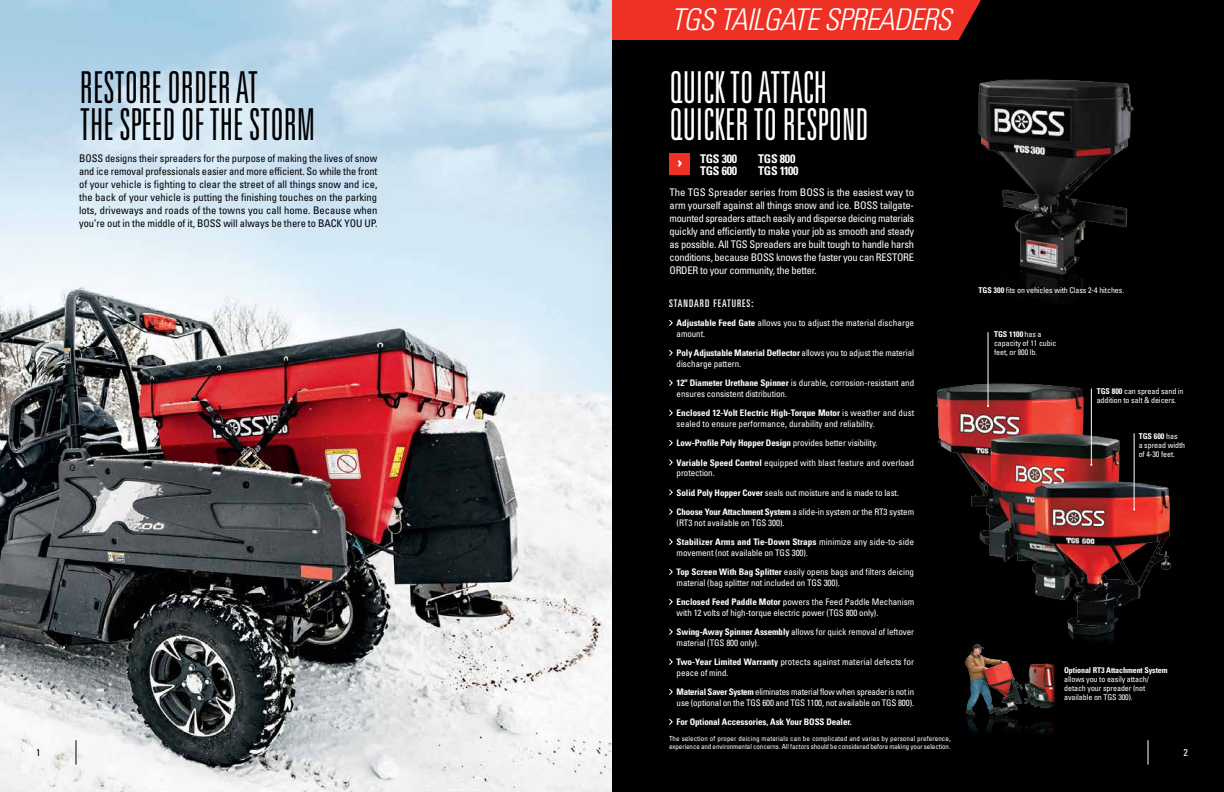
<style>
.page{position:relative;width:1224px;height:792px;background:#fff}
.page>*{position:absolute;margin:0;border:0;box-sizing:border-box;transform-origin:0 0}
.t1{font:300 ultra-condensed 44px/37px "Univers";color:#000;scale:.91 1}
.t2{font:300 ultra-condensed 44px/37px "Univers";color:#fff;scale:.91 1}
.t3{font:italic 300 condensed 30px "Univers LT Std";letter-spacing:-.025em;color:#fff}
.t4{font:700 condensed 12px/12px "Univers";letter-spacing:-.02em;color:#fff}
.t5{font:condensed 10.5px/13px "Univers";color:#000;text-align:justify}
.t6{font:condensed 10.5px/13px "Univers";letter-spacing:-.025em;color:#fff;text-align:justify}
.t7{font:ultra-condensed 10.5px "Univers";letter-spacing:.1em;color:#fff}
.t8{font:condensed 10px "Univers";color:#000}
.t9{font:condensed 10px "Univers";color:#fff}
.t10{font:condensed 9px/19.5px "Univers";letter-spacing:-.01em;color:#fff}
.t11{font:700 condensed 9px "Univers";letter-spacing:-.01em;color:#fff}
.t12{font:condensed 8px/9px "Univers";letter-spacing:-.01em;color:#fff}
.t13{font:700 condensed 8px "Univers";letter-spacing:-.01em;color:#fff}
.t14{font:condensed 7px/8px "Univers";letter-spacing:-.005em;color:#fff}
.s1{font-weight:700}
</style>
<div class="page">
<div style="left:612px;top:0;width:612px;height:792px;background:#000"></div>
<img style="left:0;top:0;width:612px;height:792px">
<div style="left:612px;top:0;width:369px;height:40px;background:#ee3124"></div>
<div style="left:670px;top:153px;width:20px;height:22px;background:#ee3124"></div>
<svg style="left:677px;top:160px;width:5px;height:7px"></svg>
<img style="left:978px;top:79px;width:156px;height:222px">
<svg style="left:669px;top:319px;width:4px;height:7px"></svg>
<svg style="left:669px;top:349px;width:4px;height:7px"></svg>
<svg style="left:669px;top:379px;width:4px;height:7px"></svg>
<svg style="left:669px;top:409px;width:4px;height:7px"></svg>
<svg style="left:669px;top:439px;width:4px;height:7px"></svg>
<svg style="left:669px;top:459px;width:4px;height:7px"></svg>
<svg style="left:669px;top:489px;width:4px;height:7px"></svg>
<svg style="left:669px;top:508px;width:4px;height:7px"></svg>
<svg style="left:669px;top:538px;width:4px;height:7px"></svg>
<svg style="left:669px;top:568px;width:4px;height:7px"></svg>
<svg style="left:669px;top:598px;width:4px;height:7px"></svg>
<svg style="left:669px;top:628px;width:4px;height:7px"></svg>
<svg style="left:669px;top:658px;width:4px;height:7px"></svg>
<svg style="left:669px;top:688px;width:4px;height:7px"></svg>
<svg style="left:669px;top:718px;width:4px;height:7px"></svg>
<svg style="left:75px;top:740px;width:1px;height:25px"></svg>
<img style="left:935px;top:358px;width:236px;height:285px">
<hr style="left:1091px;top:389px;width:1px;height:76px;background:#fff">
<hr style="left:988px;top:332px;width:1px;height:74px;background:#fff">
<hr style="left:1134px;top:433px;width:1px;height:76px;background:#fff">
<svg style="left:1148px;top:740px;width:1px;height:25px"></svg>
<img style="left:958px;top:642px;width:106px;height:92px">
<h1 class="t1" style="left:80px;top:68px;width:260px">RESTORE ORDER AT<br>THE SPEED OF THE STORM</h1>
<p class="t5" style="left:79px;top:151px;width:300px">BOSS designs their spreaders for the purpose of making the lives of snow and ice removal professionals easier and more efficient. So while the front of your vehicle is fighting to clear the street of all things snow and ice, the back of your vehicle is putting the finishing touches on the parking lots, driveways and roads of the towns you call home. Because when you’re out in the middle of it, BOSS will always be there to BACK YOU UP.</p>
<p class="t8" style="left:36px;top:746px;width:6px">1</p>
<h2 class="t3" style="left:671px;top:1px;width:282px">TGS TAILGATE SPREADERS</h2>
<h1 class="t2" style="left:670px;top:68px;width:220px">QUICK TO ATTACH<br>QUICKER TO RESPOND</h1>
<h3 class="t4" style="left:700px;top:152px;width:39px">TGS 300<br>TGS 600</h3>
<h3 class="t4" style="left:758px;top:152px;width:42px">TGS 800<br>TGS 1100</h3>
<p class="t6" style="left:670px;top:186px;width:246px">The TGS Spreader series from BOSS is the easiest way to arm yourself against all things snow and ice. BOSS tailgate&shy;mounted spreaders attach easily and disperse deicing materials quickly and efficiently to make your job as smooth and steady as possible. All TGS Spreaders are built tough to handle harsh conditions, because BOSS knows the faster you can RESTORE ORDER to your community, the better.</p>
<p class="t7" style="left:669px;top:297px;width:86px">STANDARD FEATURES:</p>
<p class="t10" style="left:677px;top:317px;width:239px;line-height:10.5px"><span class="s1">Adjustable Feed Gate</span> allows you to adjust the material discharge amount.</p>
<p class="t10" style="left:677px;top:347px;width:239px;line-height:10.5px"><span class="s1">Poly Adjustable Material Deflector</span> allows you to adjust the material discharge pattern.</p>
<p class="t10" style="left:677px;top:377px;width:239px;line-height:10.5px"><span class="s1">12" Diameter Urethane Spinner</span> is durable, corrosion-resistant and ensures consistent distribution.</p>
<p class="t10" style="left:677px;top:407px;width:239px;line-height:10.5px"><span class="s1">Enclosed 12-Volt Electric High-Torque Motor</span> is weather and dust sealed to ensure performance, durability and reliability.</p>
<p class="t10" style="left:677px;top:433px;width:239px"><span class="s1">Low-Profile Poly Hopper Design</span> provides better visibility.<br><span class="s1">Variable Speed Control</span> equipped with blast feature and overload</p>
<p class="t10" style="left:677px;top:463px;width:239px">protection.<br><span class="s1">Solid Poly Hopper Cover</span> seals out moisture and is made to last.<br><span class="s1">Choose Your Attachment System</span> a slide-in system or the RT3 system</p>
<p class="t10" style="left:677px;top:512px;width:239px">(RT3 not available on TGS 300).<br><span class="s1">Stabilizer Arms and Tie-Down Straps</span> minimize any side-to-side</p>
<p class="t10" style="left:677px;top:542px;width:239px">movement (not available on TGS 300).<br><span class="s1">Top Screen With Bag Splitter</span> easily opens bags and filters deicing</p>
<p class="t10" style="left:677px;top:572px;width:239px">material (bag splitter not included on TGS 300).<br><span class="s1">Enclosed Feed Paddle Motor</span> powers the Feed Paddle Mechanism</p>
<p class="t10" style="left:677px;top:602px;width:239px">with 12 volts of high-torque electric power (TGS 800 only).<br><span class="s1">Swing-Away Spinner Assembly</span> allows for quick removal of leftover</p>
<p class="t10" style="left:677px;top:632px;width:239px">material (TGS 800 only).<br><span class="s1">Two-Year Limited Warranty</span> protects against material defects for</p>
<p class="t10" style="left:677px;top:662px;width:239px">peace of mind.<br><span class="s1">Material Saver System</span> eliminates material flow when spreader is not in</p>
<p class="t10" style="left:677px;top:692px;width:239px">use (optional on the TGS 600 and TGS 1100, not available on TGS 800).</p>
<p class="t11" style="left:677px;top:716px;width:177px">For Optional Accessories, Ask Your BOSS Dealer.</p>
<p class="t14" style="left:669px;top:734px;width:283px">The selection of proper deicing materials can be complicated and varies by personal preference, experience and environmental concerns. All factors should be considered before making your selection.</p>
<p class="t12" style="left:978px;top:286px;width:147px"><span class="s1">TGS 300</span> fits on vehicles with Class 2-4 hitches.</p>
<p class="t12" style="left:994px;top:330px;width:64px"><span class="s1">TGS 1100</span> has a capacity of 11 cubic feet, or 800 lb.</p>
<p class="t12" style="left:1097px;top:386px;width:88px"><span class="s1">TGS 800</span> can spread sand in addition to salt &amp; deicers.</p>
<p class="t12" style="left:1139px;top:432px;width:48px"><span class="s1">TGS 600</span> has<br>a spread width of 4-30 feet.</p>
<p class="t13" style="left:1064px;top:665px;width:105px">Optional RT3 Attachment System</p>
<p class="t12" style="left:1064px;top:674px;width:86px">allows you to easily attach/ detach your spreader (not available on TGS 300).</p>
<p class="t9" style="left:1184px;top:746px;width:6px">2</p>
</div>
